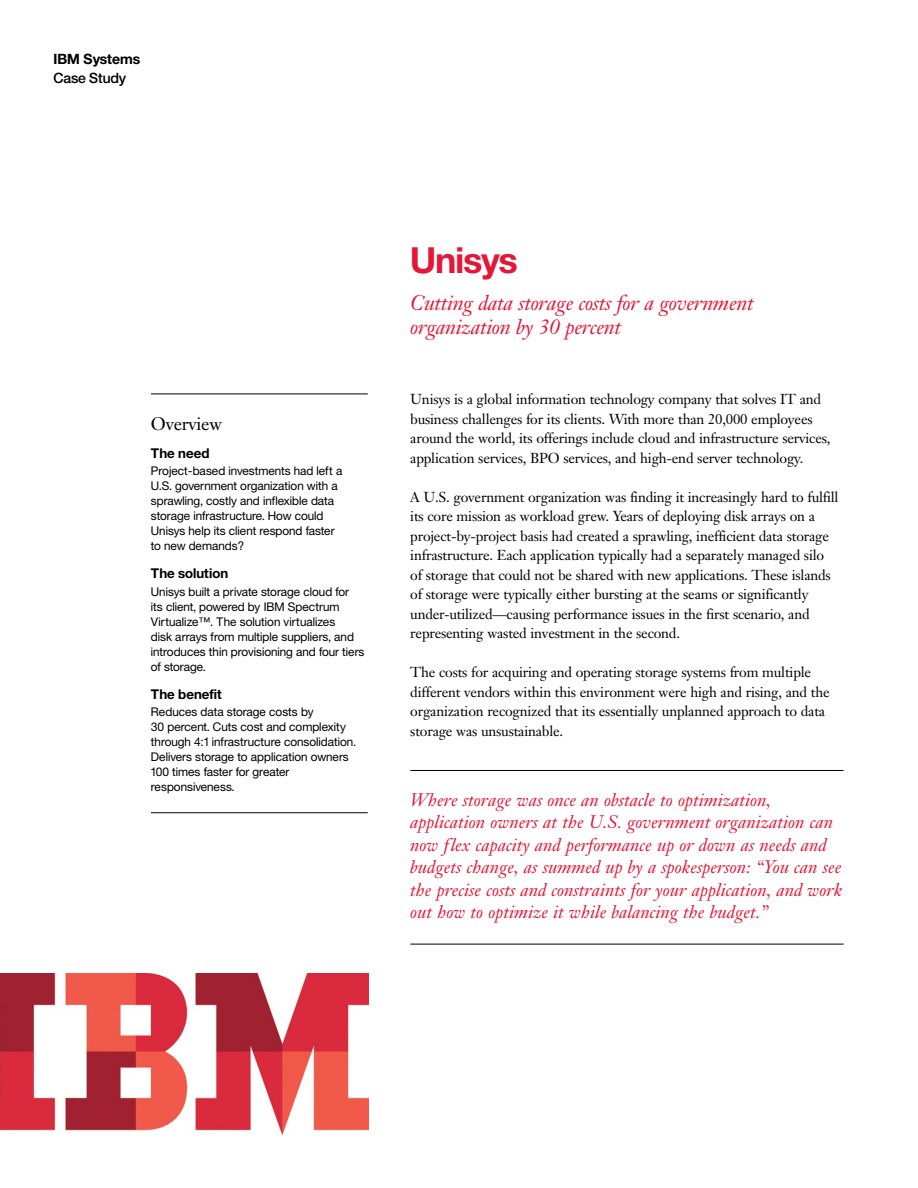
<style>
.page{position:relative;width:918px;height:1188px;background:#fff}
.page>*{position:absolute;margin:0;border:0;box-sizing:border-box;transform-origin:0 0}
.t1{font:700 36px "Helv Neuefor IBM";letter-spacing:-.02em;color:#e31837}
.t2{font:italic 21px/24px "Janson Text LT Pro";letter-spacing:-.015em;color:#e31837}
.t3{font:italic 18px/22.5px "Janson Text LT Pro";color:#e31837}
.t4{font:18px "Janson Text LT Pro";letter-spacing:-.015em;color:#000}
.t5{font:14.25px/19.5px "Janson Text LT Pro";letter-spacing:-.015em;color:#000}
.t6{font:700 14.25px/19px "Helv Neuefor IBM";color:#000}
.t7{font:700 13.5px "Helv Neuefor IBM";color:#000}
.t8{font:12px/15px "Helv Neuefor IBM";color:#000}
.s1{font-weight:500}
</style>
<div class="page">
<img style="left:0;top:974px;width:368px;height:161px">
<hr style="left:151px;top:394px;width:217px;height:1px;background:#000">
<hr style="left:151px;top:812px;width:217px;height:1px;background:#000">
<hr style="left:410px;top:770px;width:434px;height:1px;background:#000">
<hr style="left:410px;top:944px;width:434px;height:1px;background:#000">
<h2 class="t6" style="left:54px;top:49px;width:88px">IBM Systems<br><span class="s1">Case Study</span></h2>
<h2 class="t4" style="left:151px;top:413px;width:73px">Overview</h2>
<p class="t7" style="left:151px;top:444px;width:60px">The need</p>
<p class="t8" style="left:151px;top:463px;width:193px">Project- based investments had left a U.S. government organization with a sprawling, costly and inflexible data storage infrastructure. How could Unisys help its client respond faster to new demands?</p>
<p class="t7" style="left:151px;top:565px;width:79px">The solution</p>
<p class="t8" style="left:151px;top:584px;width:215px">Unisys built a private storage cloud for<br>its client, powered by IBM Spectrum Virtualize™. The solution virtualizes<br>disk arrays from multiple suppliers, and introduces thin provisioning and four tiers of storage.</p>
<p class="t7" style="left:151px;top:685px;width:73px">The benefit</p>
<p class="t8" style="left:151px;top:704px;width:206px">Reduces data storage costs by<br>30 percent. Cuts cost and complexity through 4:1 infrastructure consolidation.<br>Delivers storage to application owners<br>100 times faster for greater responsiveness.</p>
<h1 class="t1" style="left:410px;top:237px;width:109px">Unisys</h1>
<h2 class="t2" style="left:410px;top:291px;width:345px">Cutting data storage costs for a government organization by 30 percent</h2>
<p class="t5" style="left:410px;top:389px;width:422px">Unisys is a global information technology company that solves IT and business challenges for its clients. With more than 20,000 employees around the world, its offerings include cloud and infrastructure services, application services, BPO services, and high-end server technology.</p>
<p class="t5" style="left:410px;top:487px;width:430px">A U.S. government organization was finding it increasingly hard to fulfill its core mission as workload grew. Years of deploying disk arrays on a project-by-project basis had created a sprawling, inefficient data storage infrastructure. Each application typically had a separately managed silo of storage that could not be shared with new applications. These islands of storage were typically either bursting at the seams or significantly under-utilized—causing performance issues in the first scenario, and representing wasted investment in the second.</p>
<p class="t5" style="left:410px;top:663px;width:421px">The costs for acquiring and operating storage systems from multiple different vendors within this environment were high and rising, and the organization recognized that its essentially unplanned approach to data storage was unsustainable.</p>
<h3 class="t3" style="left:410px;top:788px;width:434px">Where storage was once an obstacle to optimization, application owners at the U.S. government organization can now flex capacity and performance up or down as needs and budgets change, as summed up by a spokesperson: “You can see the precise costs and constraints for your application, and work out how to optimize it while balancing the budget.”</h3>
</div>
